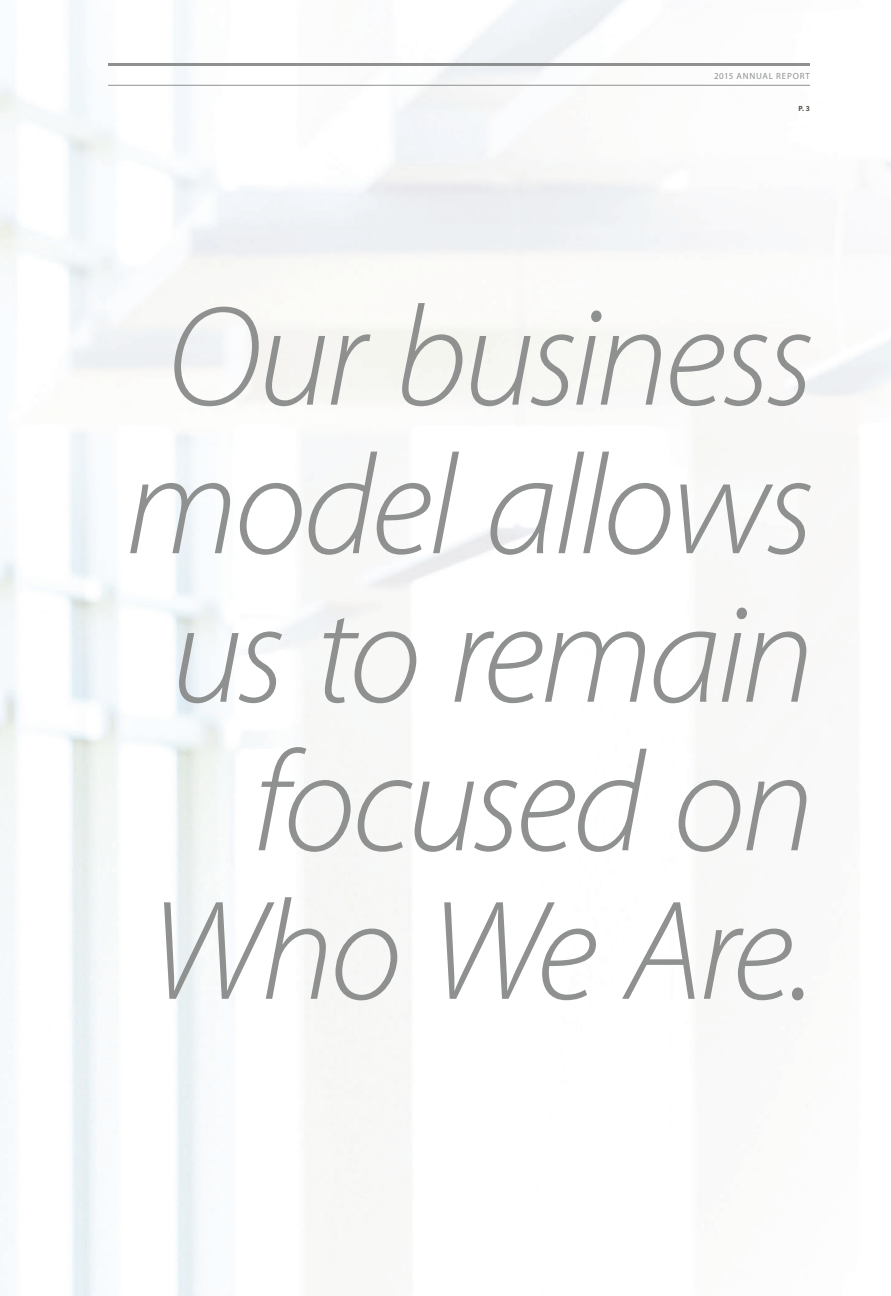
<style>
.page{position:relative;width:891px;height:1296px;background:#fff}
.page>*{position:absolute;margin:0;border:0;box-sizing:border-box;transform-origin:0 0}
.t1{font:italic 300 143.1px/148.5px "Myriad Pro";letter-spacing:-.03em;color:#8f9191;text-align:right}
.t2{font:9px "Myriad Pro";letter-spacing:.085em;color:#8f9191}
.t3{font:700 7.5px "Myriad Pro";color:#535249}
</style>
<div class="page">
<hr style="left:108px;top:85px;width:702px;height:1px;background:#8f9191">
<hr style="left:108px;top:63px;width:702px;height:3px;background:#8f9191">
<p class="t2" style="left:714px;top:71px;width:97px">2015 ANNUAL REPORT</p>
<p class="t3" style="left:798px;top:103px;width:13px">P. 3</p>
<p class="t1" style="left:125px;top:287px;width:691px">Our business model allows us to remain focused on<br>Who We Are.</p>
</div>
